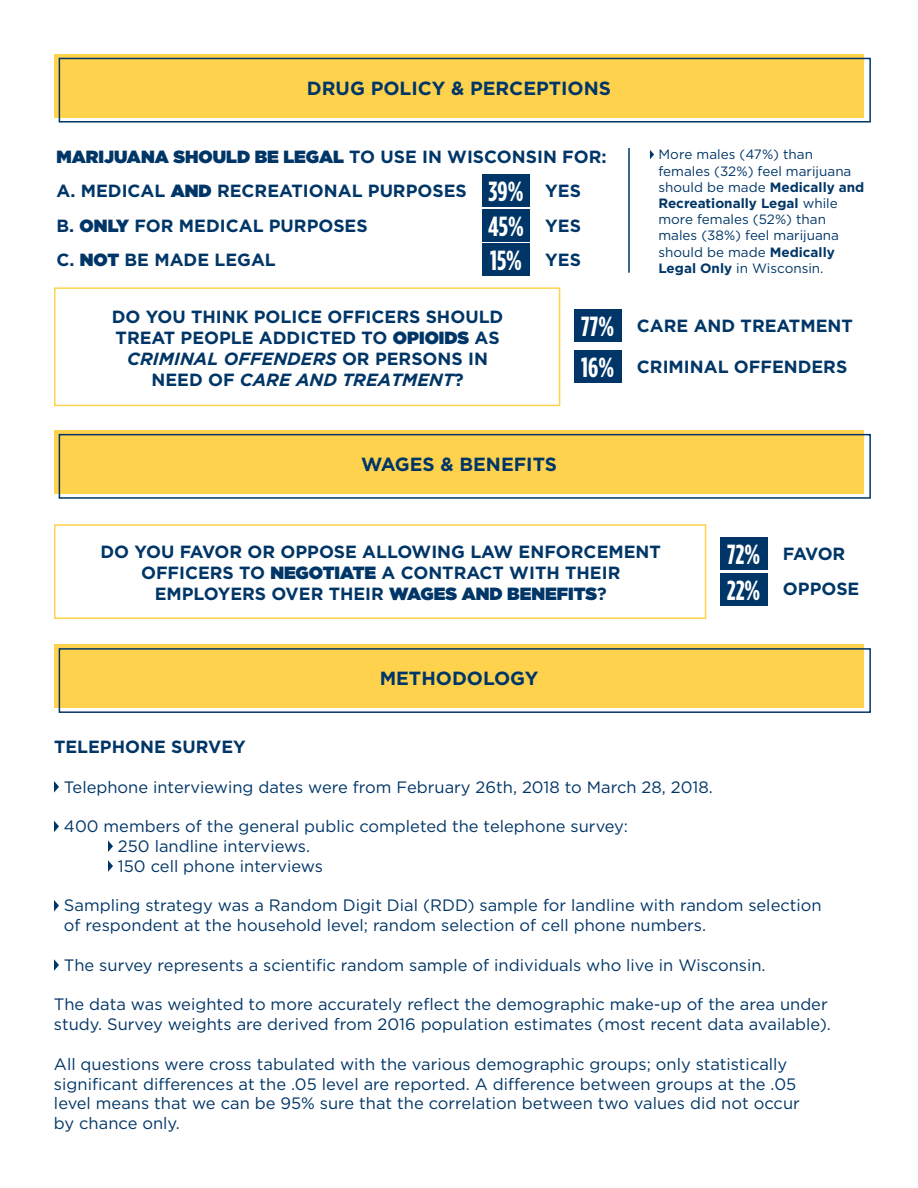
<style>
.page{position:relative;width:918px;height:1188px;background:#fff}
.page>*{position:absolute;margin:0;border:0;box-sizing:border-box;transform-origin:0 0}
.t1{font:700 27.6px/34.5px "Gotham Condensed";color:#fff}
.t2{font:700 19.05px "Gotham";color:#003667}
.t3{font:700 17.7px/21px "Gotham";color:#003667;text-align:center}
.t4{font:16.5px/19.8px "Gotham";color:#003667}
.t5{font:13.5px/16.2px "Gotham";color:#003667}
.s1{font-weight:900}
.s2{font-weight:700}
.s3{font-style:italic}
</style>
<div class="page">
<div style="left:54px;top:430px;width:810px;height:63px;background:#fed24c"></div>
<div style="left:54px;top:644px;width:810px;height:64px;background:#fed24c"></div>
<div style="left:59px;top:434px;width:812px;height:65px;border:2px solid #003667"></div>
<div style="left:59px;top:648px;width:812px;height:65px;border:2px solid #003667"></div>
<div style="left:720px;top:537px;width:47px;height:33px;background:#003667"></div>
<div style="left:720px;top:573px;width:47px;height:32px;background:#003667"></div>
<div style="left:54px;top:524px;width:652px;height:95px;border:2px solid #fed24c"></div>
<svg style="left:54px;top:781px;width:5px;height:12px"></svg>
<svg style="left:54px;top:821px;width:5px;height:11px"></svg>
<svg style="left:108px;top:840px;width:5px;height:12px"></svg>
<svg style="left:108px;top:860px;width:5px;height:12px"></svg>
<svg style="left:54px;top:900px;width:5px;height:11px"></svg>
<svg style="left:54px;top:959px;width:5px;height:12px"></svg>
<div style="left:54px;top:54px;width:810px;height:63px;background:#fed24c"></div>
<div style="left:59px;top:58px;width:812px;height:65px;border:2px solid #003667"></div>
<div style="left:482px;top:174px;width:48px;height:33px;background:#003667"></div>
<div style="left:482px;top:209px;width:48px;height:32px;background:#003667"></div>
<div style="left:482px;top:244px;width:48px;height:32px;background:#003667"></div>
<svg style="left:650px;top:150px;width:4px;height:9px"></svg>
<hr style="left:628px;top:148px;width:2px;height:125px;background:#003667">
<div style="left:54px;top:287px;width:506px;height:119px;border:2px solid #fed24c"></div>
<div style="left:574px;top:309px;width:47px;height:33px;background:#003667"></div>
<div style="left:574px;top:350px;width:47px;height:33px;background:#003667"></div>
<p class="t2" style="left:307px;top:77px;width:306px">DRUG POLICY &amp; PERCEPTIONS</p>
<p class="t3" style="left:57px;top:139px;width:552px;line-height:34.5px;text-align:left"><span class="s1">MARIJUANA SHOULD BE LEGAL</span> TO USE IN WISCONSIN FOR:<br>A. MEDICAL <span class="s1">AND</span> RECREATIONAL PURPOSES<br>B. <span class="s1">ONLY</span> FOR MEDICAL PURPOSES<br>C. <span class="s1">NOT</span> BE MADE LEGAL</p>
<h1 class="t1" style="left:488px;top:174px;width:37px;text-align:justify">39% 45% 15%</h1>
<p class="t3" style="left:545px;top:173px;width:37px;line-height:34.5px;text-align:justify">YES YES YES</p>
<p class="t5" style="left:658px;top:146px;width:208px">More males (47%) than females (32%) feel marijuana should be made <span class="s2">Medically and<br>Recreationally Legal</span> while more females (52%) than males (38%) feel marijuana should be made <span class="s2">Medically<br>Legal Only</span> in Wisconsin.</p>
<p class="t3" style="left:112px;top:305px;width:393px">DO YOU THINK POLICE OFFICERS SHOULD<br>TREAT PEOPLE ADDICTED TO <span class="s1">OPIOIDS</span> AS<br><span class="s3">CRIMINAL OFFENDERS</span> OR PERSONS IN<br>NEED OF <span class="s3">CARE AND TREATMENT</span>?</p>
<h1 class="t1" style="left:581px;top:306px;width:34px;line-height:41px">77%<br>16%</h1>
<p class="t3" style="left:637px;top:315px;width:217px">CARE AND TREATMENT</p>
<p class="t3" style="left:637px;top:356px;width:212px">CRIMINAL OFFENDERS</p>
<p class="t2" style="left:361px;top:453px;width:197px">WAGES &amp; BENEFITS</p>
<p class="t3" style="left:101px;top:541px;width:562px">DO YOU FAVOR OR OPPOSE ALLOWING LAW ENFORCEMENT<br>OFFICERS TO <span class="s1">NEGOTIATE</span> A CONTRACT WITH THEIR<br>EMPLOYERS OVER THEIR <span class="s1">WAGES AND BENEFITS</span>?</p>
<h1 class="t1" style="left:727px;top:536px;width:35px;line-height:35.5px">72%<br>22%</h1>
<p class="t3" style="left:783px;top:536px;width:78px;line-height:35.4px;text-align:left">FAVOR<br>OPPOSE</p>
<p class="t2" style="left:380px;top:668px;width:160px">METHODOLOGY</p>
<p class="t3" style="left:54px;top:736px;width:193px">TELEPHONE SURVEY</p>
<p class="t4" style="left:64px;top:777px;width:650px">Telephone interviewing dates were from February 26th, 2018 to March 28, 2018.</p>
<p class="t4" style="left:118px;top:816px;width:512px;text-indent:-54px">400 members of the general public completed the telephone survey:<br>250 landline interviews.<br>150 cell phone interviews</p>
<p class="t4" style="left:64px;top:895px;width:759px">Sampling strategy was a Random Digit Dial (RDD) sample for landline with random selection of respondent at the household level; random selection of cell phone numbers.</p>
<p class="t4" style="left:64px;top:955px;width:703px">The survey represents a scientific random sample of individuals who live in Wisconsin.</p>
<p class="t4" style="left:54px;top:994px;width:779px">The data was weighted to more accurately reflect the demographic make-up of the area under study. Survey weights are derived from 2016 population estimates (most recent data available).</p>
<p class="t4" style="left:54px;top:1054px;width:747px">All questions were cross tabulated with the various demographic groups; only statistically significant differences at the .05 level are reported. A difference between groups at the .05 level means that we can be 95% sure that the correlation between two values did not occur by chance only.</p>
</div>
